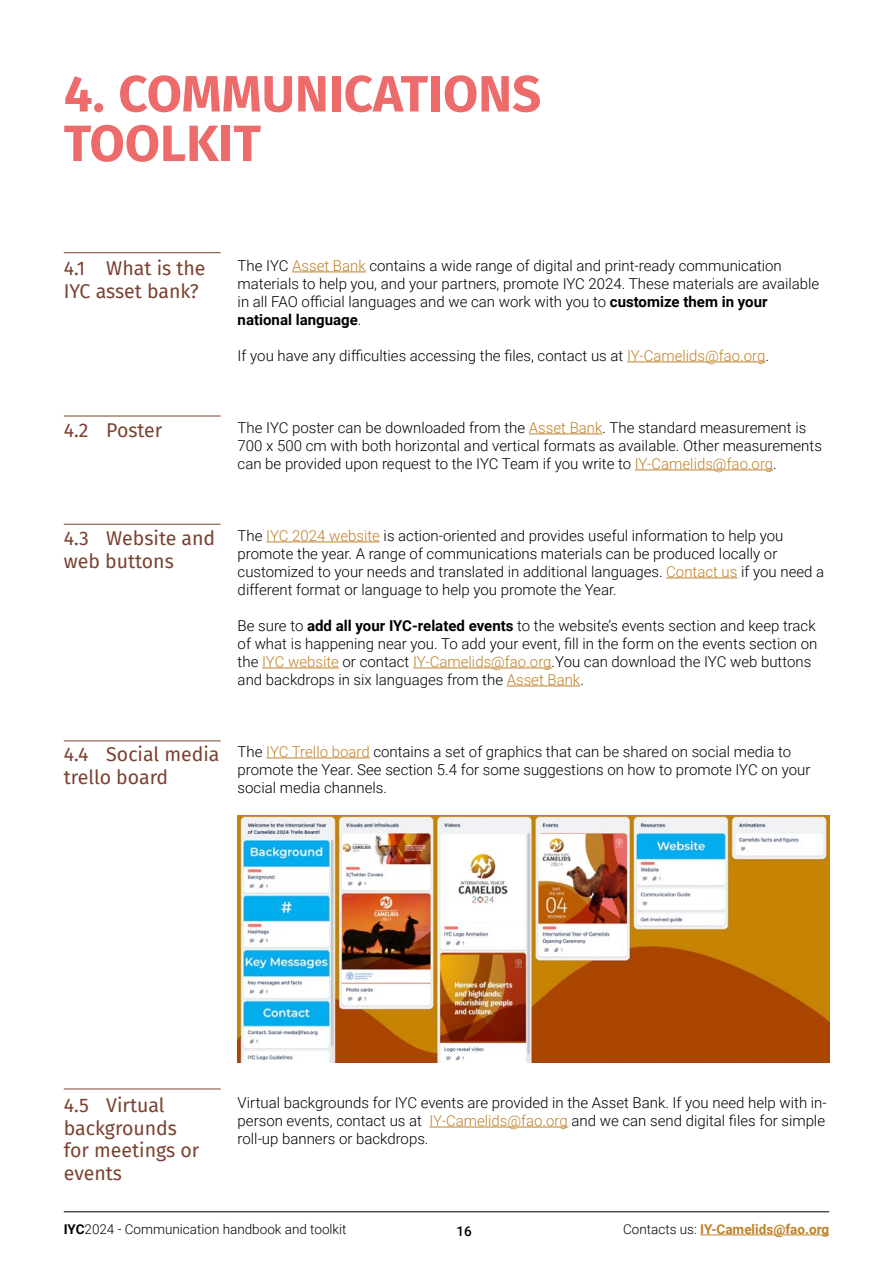
<style>
.page{position:relative;width:893px;height:1263px;background:#fff}
.page>*{position:absolute;margin:0;border:0;box-sizing:border-box;transform-origin:0 0}
.t1{font:700 51px/49.5px "Fira Sans";color:#ed6b6a}
.t2{font:19.5px/22.5px "Fira Sans";color:#7a412e}
.t3{font:300 15px/18px "Roboto";color:#000}
.t4{font:300 13.5px "Roboto";color:#000}
.t5{font:700 13.5px "Roboto";color:#bf8129}
.t6{font:500 13.5px "Roboto";color:#000}
.s1{color:#bf8129}
.s2{font-weight:700}
.s3{font-weight:300;color:#000}
</style>
<div class="page">
<hr style="left:700px;top:1234px;width:129px;height:1px;background:#bf8129">
<hr style="left:64px;top:1211px;width:765px;height:1px;background:#000">
<hr style="left:292px;top:272px;width:74px;height:1px;background:#bf8129">
<hr style="left:627px;top:362px;width:138px;height:1px;background:#bf8129">
<hr style="left:529px;top:434px;width:73px;height:1px;background:#bf8129">
<hr style="left:635px;top:470px;width:138px;height:1px;background:#bf8129">
<hr style="left:266px;top:542px;width:114px;height:1px;background:#bf8129">
<hr style="left:666px;top:578px;width:71px;height:1px;background:#bf8129">
<hr style="left:262px;top:668px;width:77px;height:1px;background:#bf8129">
<hr style="left:413px;top:668px;width:139px;height:1px;background:#bf8129">
<hr style="left:507px;top:686px;width:73px;height:1px;background:#bf8129">
<hr style="left:266px;top:758px;width:104px;height:1px;background:#bf8129">
<hr style="left:429px;top:1127px;width:139px;height:1px;background:#bf8129">
<img style="left:238px;top:815px;width:591px;height:247px">
<hr style="left:64px;top:252px;width:157px;height:1px;background:#7a412e">
<hr style="left:64px;top:416px;width:157px;height:1px;background:#7a412e">
<hr style="left:64px;top:524px;width:157px;height:1px;background:#7a412e">
<hr style="left:64px;top:740px;width:157px;height:1px;background:#7a412e">
<hr style="left:64px;top:1088px;width:157px;height:1px;background:#7a412e">
<h1 class="t1" style="left:64px;top:65px;width:479px">4. COMMUNICATIONS<br>TOOLKIT</h1>
<h2 class="t2" style="left:64px;top:257px;width:143px">4.1 What is the<br>IYC asset bank?</h2>
<p class="t3" style="left:238px;top:256px;width:583px">The IYC <span class="s1">Asset Bank</span> contains a wide range of digital and print-ready communication materials to help you, and your partners, promote IYC 2024. These materials are available in all FAO official languages and we can work with you to <span class="s2">customize them in your national language</span>.</p>
<p class="t3" style="left:238px;top:346px;width:533px">If you have any difficulties accessing the files, contact us at <span class="s1">IY-Camelids@fao.org</span>.</p>
<h2 class="t2" style="left:64px;top:419px;width:100px">4.2 Poster</h2>
<p class="t3" style="left:238px;top:418px;width:586px">The IYC poster can be downloaded from the <span class="s1">Asset Bank</span>. The standard measurement is<br>700 x 500 cm with both horizontal and vertical formats as available. Other measurements can be provided upon request to the IYC Team if you write to <span class="s1">IY-Camelids@fao.org</span>.</p>
<h2 class="t2" style="left:64px;top:527px;width:153px">4.3 Website and web buttons</h2>
<p class="t3" style="left:238px;top:526px;width:588px">The <span class="s1">IYC 2024 website</span> is action-oriented and provides useful information to help you promote the year. A range of communications materials can be produced locally or customized to your needs and translated in additional languages. <span class="s1">Contact us</span> if you need a different format or language to help you promote the Year.</p>
<p class="t3" style="left:238px;top:616px;width:581px">Be sure to <span class="s2">add all your IYC-related events</span> to the website’s events section and keep track of what is happening near you. To add your event, fill in the form on the events section on the <span class="s1">IYC website</span> or contact <span class="s1">IY-Camelids@fao.org</span>.You can download the IYC web buttons and backdrops in six languages from the <span class="s1">Asset Bank</span>.</p>
<h2 class="t2" style="left:64px;top:743px;width:157px">4.4 Social media trello board</h2>
<p class="t3" style="left:238px;top:742px;width:574px">The <span class="s1">IYC Trello board</span> contains a set of graphics that can be shared on social media to promote the Year. See section 5.4 for some suggestions on how to promote IYC on your social media channels.</p>
<h2 class="t2" style="left:64px;top:1094px;width:137px">4.5 Virtual backgrounds for meetings or events</h2>
<p class="t3" style="left:238px;top:1093px;width:591px;text-align:justify">Virtual backgrounds for IYC events are provided in the Asset Bank. If you need help with in&shy;person events, contact us at <span class="s1">IY-Camelids@fao.org</span> and we can send digital files for simple roll-up banners or backdrops.</p>
<p class="t4" style="left:64px;top:1220px;width:284px"><span class="s2">IYC</span>2024 - Communication handbook and toolkit</p>
<p class="t6" style="left:457px;top:1222px;width:17px">16</p>
<p class="t5" style="left:623px;top:1220px;width:208px"><span class="s3">Contacts us:</span> IY-Camelids@fao.org</p>
</div>
